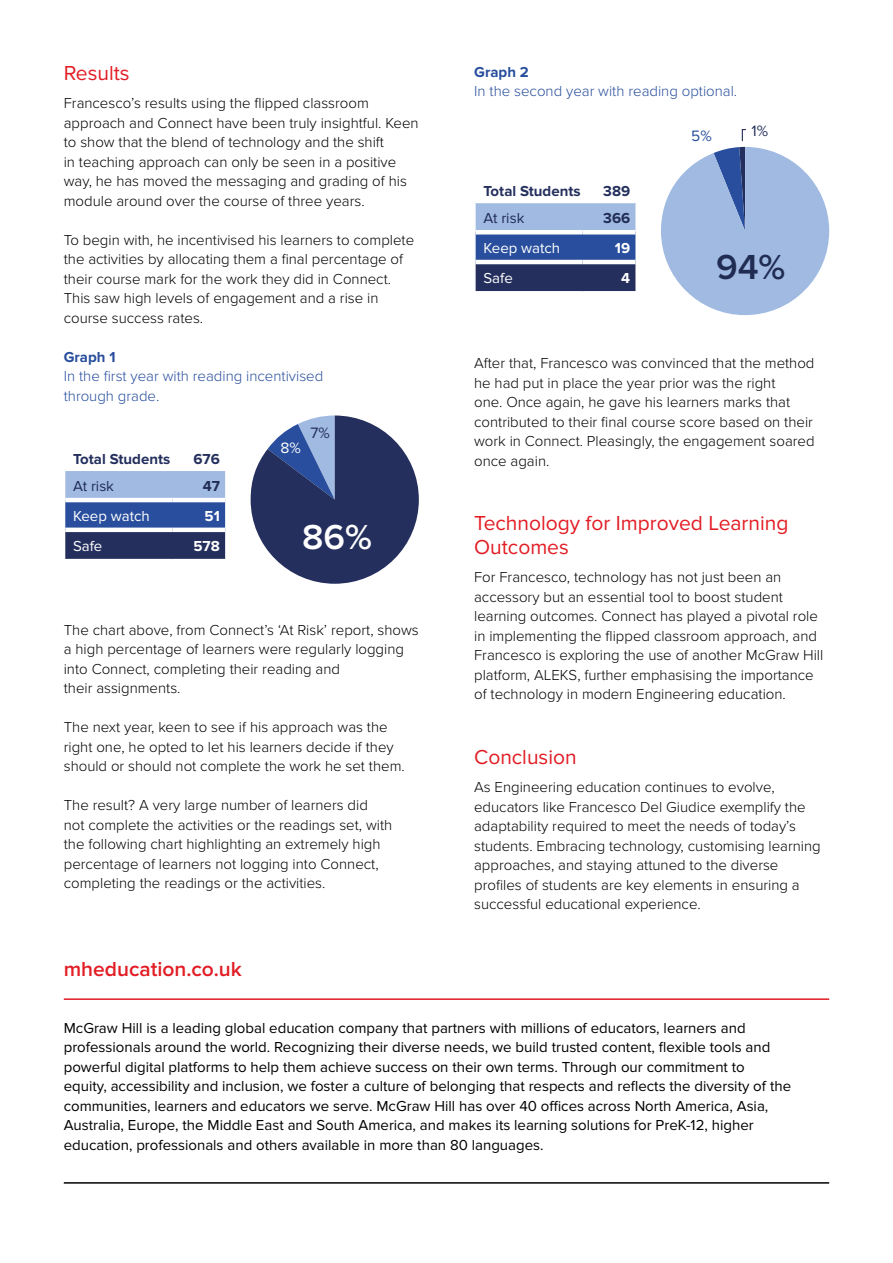
<style>
.page{position:relative;width:893px;height:1263px;background:#fff}
.page>*{position:absolute;margin:0;border:0;box-sizing:border-box;transform-origin:0 0}
.t1{font:600 36px "Proxima Nova";color:#fff}
.t2{font:600 36px "Proxima Nova";color:#212c53}
.t3{font:21px/24px "Proxima Nova";color:#e21c24}
.t4{font:600 21px "Proxima Nova";color:#e21c24}
.t5{font:15.6px "Proxima Nova";color:#fff}
.t6{font:15.6px "Proxima Nova";color:#212c53}
.t7{font:15.6px "Proxima Nova";color:#284e9d}
.t8{font:15.6px "Proxima Nova";color:#242f5d}
.t9{font:300 15px/19.5px "Proxima Nova";color:#000}
.t10{font:15px/19.5px "Proxima Nova";color:#000}
.t11{font:300 15px/19.5px "Proxima Nova";color:#284e9d}
.t12{font:700 15px "Proxima Nova";color:#242f5d}
.t13{font:15px "Proxima Nova";color:#fff}
.t14{font:700 15px "Proxima Nova";color:#284e9d}
.t15{font:15px "Proxima Nova";color:#212c53}
.t16{font:700 15px "Proxima Nova";color:#fff}
.t17{font:700 15px "Proxima Nova";color:#212c53}
</style>
<div class="page">
<hr style="left:64px;top:1182px;width:765px;height:2px;background:#000">
<hr style="left:64px;top:998px;width:765px;height:2px;background:#e21c24">
<svg style="left:251px;top:415px;width:168px;height:169px"></svg>
<svg style="left:64px;top:470px;width:162px;height:89px;background:#556da2"></svg>
<hr style="left:225px;top:530px;width:2px;height:29px;background:#fff">
<hr style="left:65px;top:498px;width:107px;height:4px;background:#fff">
<hr style="left:172px;top:498px;width:53px;height:4px;background:#fff">
<hr style="left:65px;top:528px;width:107px;height:4px;background:#fff">
<hr style="left:172px;top:528px;width:53px;height:4px;background:#fff">
<svg style="left:476px;top:203px;width:159px;height:88px;background:#526aa0"></svg>
<hr style="left:476px;top:230px;width:107px;height:4px;background:#fff">
<hr style="left:583px;top:230px;width:52px;height:4px;background:#fff">
<hr style="left:476px;top:260px;width:107px;height:4px;background:#fff">
<hr style="left:583px;top:260px;width:52px;height:4px;background:#fff">
<svg style="left:661px;top:129px;width:168px;height:186px"></svg>
<h2 class="t3" style="left:64px;top:62px;width:67px">Results</h2>
<p class="t9" style="left:64px;top:93px;width:356px">Francesco’s results using the flipped classroom approach and Connect have been truly insightful. Keen to show that the blend of technology and the shift<br>in teaching approach can only be seen in a positive way, he has moved the messaging and grading of his module around over the course of three years.</p>
<p class="t9" style="left:64px;top:229px;width:352px">To begin with, he incentivised his learners to complete the activities by allocating them a final percentage of their course mark for the work they did in Connect.<br>This saw high levels of engagement and a rise in course success rates.</p>
<p class="t14" style="left:64px;top:348px;width:53px">Graph 1</p>
<p class="t11" style="left:64px;top:366px;width:261px">In the first year with reading incentivised through grade.</p>
<p class="t12" style="left:73px;top:451px;width:99px">Total Students</p>
<p class="t12" style="left:193px;top:451px;width:28px">676</p>
<p class="t15" style="left:73px;top:477px;width:42px">At risk</p>
<p class="t17" style="left:203px;top:477px;width:19px">47</p>
<p class="t13" style="left:73px;top:507px;width:78px">Keep watch</p>
<p class="t16" style="left:205px;top:507px;width:17px">51</p>
<p class="t13" style="left:73px;top:537px;width:31px">Safe</p>
<p class="t16" style="left:193px;top:537px;width:28px">578</p>
<p class="t5" style="left:280px;top:439px;width:22px">8%</p>
<p class="t6" style="left:311px;top:424px;width:21px">7%</p>
<h1 class="t1" style="left:302px;top:516px;width:71px">86%</h1>
<p class="t9" style="left:64px;top:619px;width:356px">The chart above, from Connect’s ‘At Risk’ report, shows a high percentage of learners were regularly logging into Connect, completing their reading and<br>their assignments.</p>
<p class="t9" style="left:64px;top:717px;width:343px">The next year, keen to see if his approach was the right one, he opted to let his learners decide if they should or should not complete the work he set them.</p>
<p class="t9" style="left:64px;top:795px;width:330px">The result? A very large number of learners did not complete the activities or the readings set, with the following chart highlighting an extremely high percentage of learners not logging into Connect, completing the readings or the activities.</p>
<h2 class="t4" style="left:64px;top:957px;width:180px">mheducation.co.uk</h2>
<p class="t14" style="left:474px;top:63px;width:56px">Graph 2</p>
<p class="t11" style="left:474px;top:81px;width:264px">In the second year with reading optional.</p>
<p class="t7" style="left:691px;top:127px;width:22px">5%</p>
<p class="t8" style="left:751px;top:122px;width:18px">1%</p>
<p class="t12" style="left:483px;top:183px;width:99px">Total Students</p>
<p class="t12" style="left:603px;top:183px;width:29px">389</p>
<p class="t15" style="left:483px;top:210px;width:42px">At risk</p>
<p class="t17" style="left:603px;top:210px;width:29px">366</p>
<p class="t13" style="left:483px;top:239px;width:78px">Keep watch</p>
<p class="t16" style="left:615px;top:239px;width:17px">19</p>
<p class="t13" style="left:483px;top:269px;width:31px">Safe</p>
<p class="t16" style="left:621px;top:269px;width:10px">4</p>
<h1 class="t2" style="left:716px;top:246px;width:71px">94%</h1>
<p class="t9" style="left:474px;top:353px;width:342px">After that, Francesco was convinced that the method he had put in place the year prior was the right<br>one. Once again, he gave his learners marks that contributed to their final course score based on their work in Connect. Pleasingly, the engagement soared once again.</p>
<h2 class="t3" style="left:474px;top:512px;width:316px">Technology for Improved Learning<br>Outcomes</h2>
<p class="t9" style="left:474px;top:567px;width:351px">For Francesco, technology has not just been an accessory but an essential tool to boost student learning outcomes. Connect has played a pivotal role in implementing the flipped classroom approach, and Francesco is exploring the use of another McGraw Hill platform, ALEKS, further emphasising the importance of technology in modern Engineering education.</p>
<h2 class="t3" style="left:474px;top:745px;width:104px">Conclusion</h2>
<p class="t9" style="left:474px;top:777px;width:348px">As Engineering education continues to evolve, educators like Francesco Del Giudice exemplify the adaptability required to meet the needs of today’s students. Embracing technology, customising learning approaches, and staying attuned to the diverse profiles of students are key elements in ensuring a successful educational experience.</p>
<p class="t10" style="left:64px;top:1018px;width:729px">McGraw Hill is a leading global education company that partners with millions of educators, learners and professionals around the world. Recognizing their diverse needs, we build trusted content, flexible tools and powerful digital platforms to help them achieve success on their own terms. Through our commitment to equity, accessibility and inclusion, we foster a culture of belonging that respects and reflects the diversity of the communities, learners and educators we serve. McGraw Hill has over 40 offices across North America, Asia, Australia, Europe, the Middle East and South America, and makes its learning solutions for PreK-12, higher education, professionals and others available in more than 80 languages.</p>
</div>
